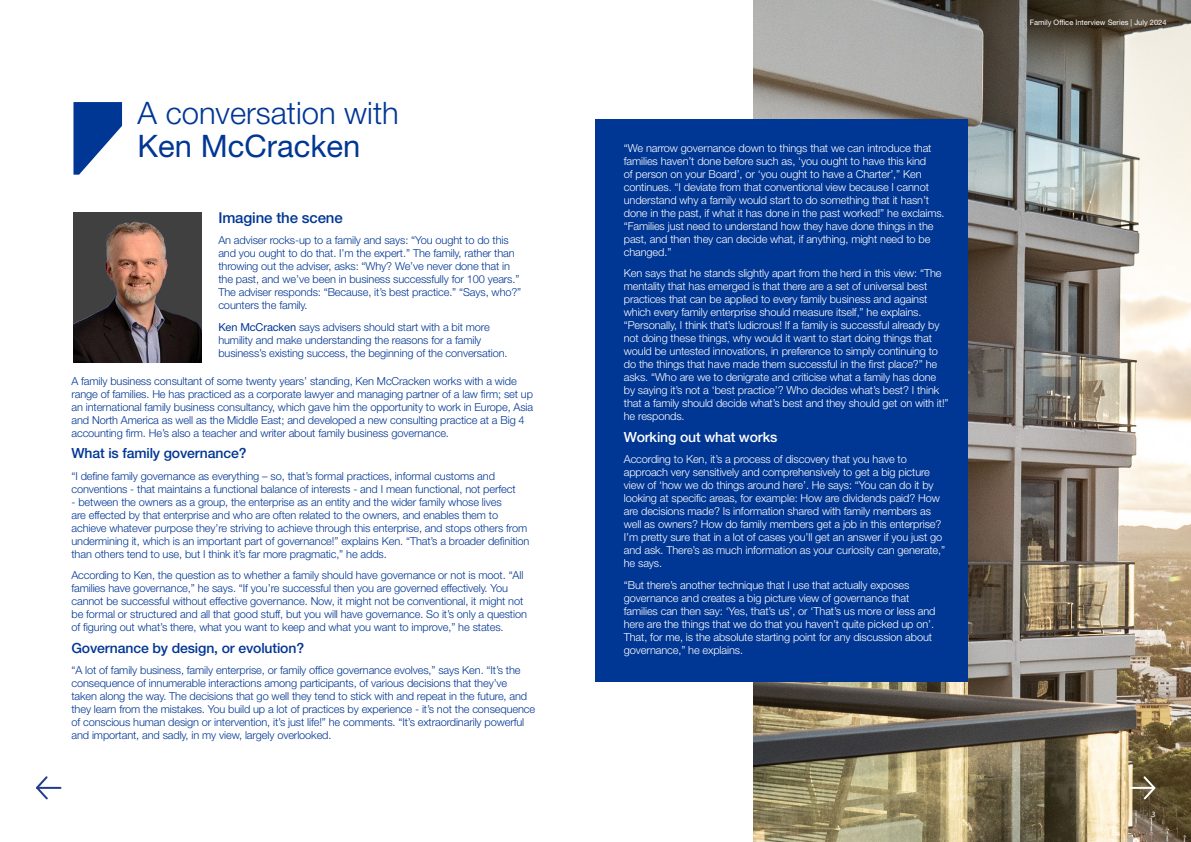
<style>
.page{position:relative;width:1191px;height:842px;background:#fff}
.page>*{position:absolute;margin:0;border:0;box-sizing:border-box;transform-origin:0 0}
.Main_intro_1{font:300 31px/33px "Helvetica Neue LT Std";color:#003694}
.Body_1{font:500 15px "Helvetica Neue LT Std";letter-spacing:-.01em;color:#003694}
.Body_1-2{font:500 14px "Helvetica Neue LT Std";letter-spacing:-.01em;color:#003694}
.Body_1-3{font:500 14px "Helvetica Neue LT Std";letter-spacing:-.01em;color:#fff}
.Body_1-4{font:300 11px/13px "Helvetica Neue LT Std";letter-spacing:-.01em;color:#003694}
.Body_1-5{font:300 11px/13px "Helvetica Neue LT Std";letter-spacing:-.01em;color:#fff}
.t1{font:8.1px "Myriad Pro";color:#fff}
.t2{font:7.5px "Helvetica Neue LT Std";color:#fff}
.s1{font-weight:400}
</style>
<div class="page">
<img style="left:754px;top:0;width:437px;height:842px">
<svg style="left:36px;top:776px;width:14px;height:24px"></svg>
<hr style="left:37px;top:787px;width:24px;height:2px;background:#1f3d87">
<svg style="left:73px;top:102px;width:49px;height:73px"></svg>
<img style="left:73px;top:212px;width:128px;height:151px">
<div style="left:595px;top:119px;width:372px;height:562px;background:#003694"></div>
<svg style="left:1141px;top:774px;width:16px;height:27px"></svg>
<hr style="left:1130px;top:787px;width:24px;height:2px;background:#fff">
<p class="Main_intro_1" style="left:137px;top:96px;width:263px">A conversation with<br><span class="s1">Ken McCracken</span></p>
<p class="Body_1" style="left:218px;top:208px;width:126px">Imagine the scene</p>
<p class="Body_1-4" style="left:218px;top:234px;width:304px">An adviser rocks-up to a family and says: “You ought to do this and you ought to do that. I’m the expert.” The family, rather than throwing out the adviser, asks: “Why? We’ve never done that in the past, and we’ve been in business successfully for 100 years.” The adviser responds: “Because, it’s best practice.” “Says, who?” counters the family.</p>
<p class="Body_1-4" style="left:218px;top:320px;width:291px"><span class="s1">Ken McCracken</span> says advisers should start with a bit more humility and make understanding the reasons for a family business’s existing success, the beginning of the conversation.</p>
<p class="Body_1-4" style="left:71px;top:374px;width:463px">A family business consultant of some twenty years’ standing, Ken McCracken works with a wide range of families. He has practiced as a corporate lawyer and managing partner of a law firm; set up an international family business consultancy, which gave him the opportunity to work in Europe, Asia and North America as well as the Middle East; and developed a new consulting practice at a Big 4 accounting firm. He’s also a teacher and writer about family business governance.</p>
<p class="Body_1-2" style="left:71px;top:445px;width:176px">What is family governance?</p>
<p class="Body_1-4" style="left:71px;top:469px;width:445px">“I define family governance as everything – so, that’s formal practices, informal customs and conventions - that maintains a functional balance of interests - and I mean functional, not perfect</p>
<p class="Body_1-4" style="left:71px;top:495px;width:459px">- between the owners as a group, the enterprise as an entity and the wider family whose lives<br>are effected by that enterprise and who are often related to the owners, and enables them to achieve whatever purpose they’re striving to achieve through this enterprise, and stops others from undermining it, which is an important part of governance!” explains Ken. “That’s a broader definition than others tend to use, but I think it’s far more pragmatic,” he adds.</p>
<p class="Body_1-4" style="left:71px;top:569px;width:457px">According to Ken, the question as to whether a family should have governance or not is moot. “All families have governance,” he says. “If you’re successful then you are governed effectively. You cannot be successful without effective governance. Now, it might not be conventional, it might not be formal or structured and all that good stuff, but you will have governance. So it’s only a question of figuring out what’s there, what you want to keep and what you want to improve,” he states.</p>
<p class="Body_1-2" style="left:71px;top:639px;width:234px">Governance by design, or evolution?</p>
<p class="Body_1-4" style="left:71px;top:664px;width:465px">“A lot of family business, family enterprise, or family office governance evolves,” says Ken. “It’s the consequence of innumerable interactions among participants, of various decisions that they’ve taken along the way. The decisions that go well they tend to stick with and repeat in the future, and they learn from the mistakes. You build up a lot of practices by experience - it’s not the consequence of conscious human design or intervention, it’s just life!” he comments. “It’s extraordinarily powerful and important, and sadly, in my view, largely overlooked.</p>
<p class="Body_1-5" style="left:624px;top:141px;width:322px">“We narrow governance down to things that we can introduce that families haven’t done before such as, ‘you ought to have this kind<br>of person on your Board’, or ‘you ought to have a Charter’,” Ken continues. “I deviate from that conventional view because I cannot understand why a family would start to do something that it hasn’t done in the past, if what it has done in the past worked!” he exclaims. “Families just need to understand how they have done things in the past, and then they can decide what, if anything, might need to be changed.”</p>
<p class="Body_1-5" style="left:624px;top:267px;width:326px">Ken says that he stands slightly apart from the herd in this view: “The mentality that has emerged is that there are a set of universal best practices that can be applied to every family business and against which every family enterprise should measure itself,” he explains. “Personally, I think that’s ludicrous! If a family is successful already by not doing these things, why would it want to start doing things that would be untested innovations, in preference to simply continuing to do the things that have made them successful in the first place?” he asks. “Who are we to denigrate and criticise what a family has done by saying it’s not a ‘best practice’? Who decides what’s best? I think that a family should decide what’s best and they should get on with it!” he responds.</p>
<p class="Body_1-3" style="left:624px;top:428px;width:155px">Working out what works</p>
<p class="Body_1-5" style="left:624px;top:453px;width:323px">According to Ken, it’s a process of discovery that you have to approach very sensitively and comprehensively to get a big picture view of ‘how we do things around here’. He says: “You can do it by looking at specific areas, for example: How are dividends paid? How are decisions made? Is information shared with family members as well as owners? How do family members get a job in this enterprise?<br>I’m pretty sure that in a lot of cases you’ll get an answer if you just go and ask. There’s as much information as your curiosity can generate,” he says.</p>
<p class="Body_1-5" style="left:624px;top:578px;width:313px">“But there’s another technique that I use that actually exposes governance and creates a big picture view of governance that families can then say: ‘Yes, that’s us’, or ‘That’s us more or less and here are the things that we do that you haven’t quite picked up on’.<br>That, for me, is the absolute starting point for any discussion about governance,” he explains.</p>
<p class="t2" style="left:1029px;top:18px;width:138px">Family Office Interview Series | July 2024</p>
<p class="t1" style="left:1151px;top:809px;width:6px">3</p>
</div>
